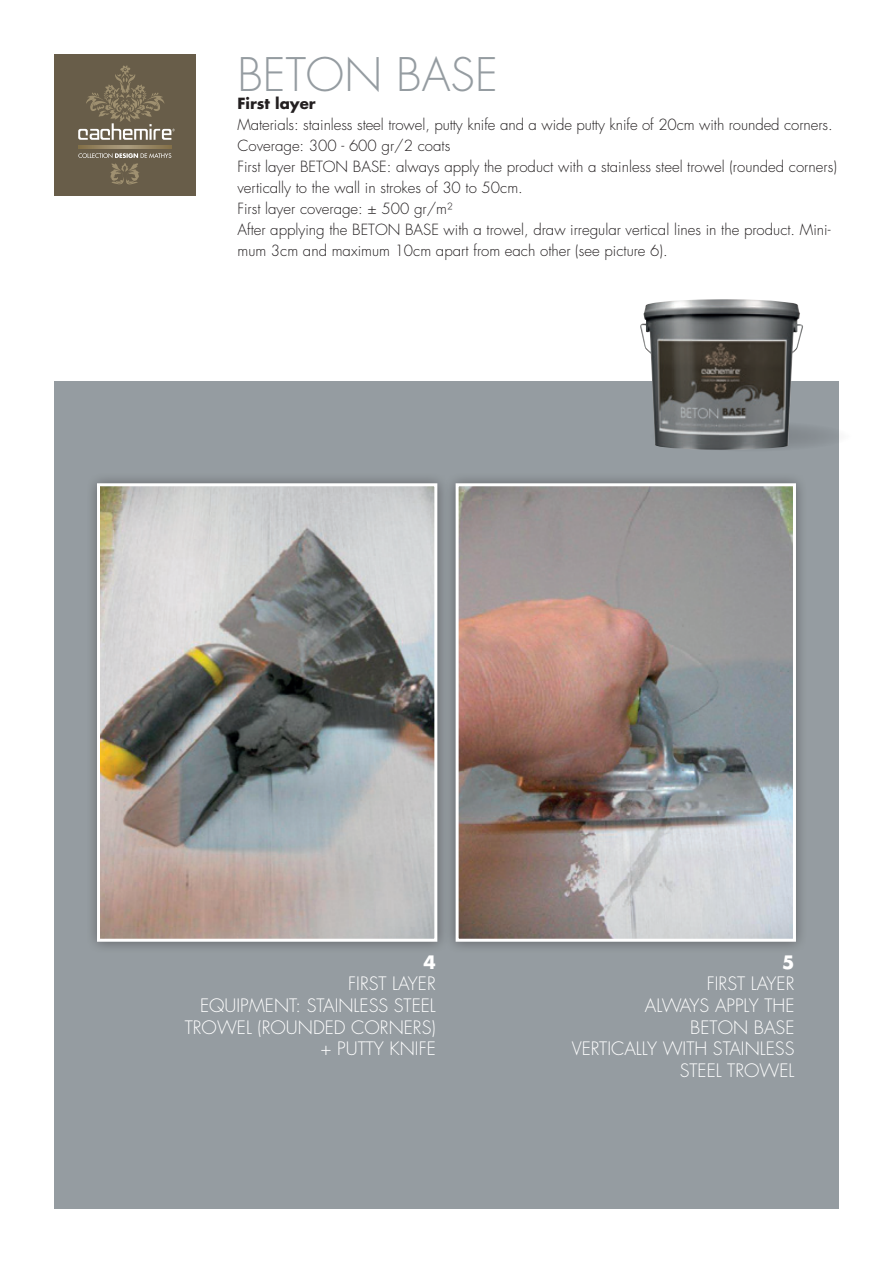
<style>
.page{position:relative;width:893px;height:1263px;background:#fff}
.page>*{position:absolute;margin:0;border:0;box-sizing:border-box;transform-origin:0 0}
.t1{font:300 45px "Futura Std";color:#959ca1}
.t2{font:300 18px/21.6px "Futura Std";color:#fff;text-align:right}
.t3{font:700 18px "Futura Std";color:#fff}
.t4{font:300 15px/21px "Futura Std";color:#231f20}
.t5{font:700 15px "Futura Std";color:#231f20}
</style>
<div class="page">
<div style="left:54px;top:382px;width:785px;height:827px;background:#959ca1"></div>
<div style="left:54px;top:54px;width:141px;height:141px;background:#685d49"></div>
<svg style="left:78px;top:145px;width:93px;height:3px"></svg>
<svg style="left:78px;top:153px;width:93px;height:32px"></svg>
<svg style="left:78px;top:65px;width:97px;height:75px"></svg>
<div style="left:85px;top:472px;width:364px;height:481px;background:#231f20;opacity:.45"></div>
<img style="left:101px;top:487px;width:332px;height:451px">
<div style="left:97px;top:483px;width:340px;height:459px;border:3px solid #fff"></div>
<div style="left:444px;top:472px;width:364px;height:481px;background:#231f20;opacity:.45"></div>
<img style="left:460px;top:487px;width:332px;height:451px">
<div style="left:456px;top:483px;width:340px;height:459px;border:3px solid #fff"></div>
<svg style="left:648px;top:421px;width:205px;height:31px"></svg>
<img style="left:640px;top:299px;width:163px;height:151px">
<h1 class="t1" style="left:237px;top:47px;width:262px">BETON BASE</h1>
<p class="t5" style="left:237px;top:94px;width:80px">First layer</p>
<p class="t4" style="left:237px;top:115px;width:601px">Materials: stainless steel trowel, putty knife and a wide putty knife of 20cm with rounded corners.<br>Coverage: 300 - 600 gr/2 coats<br>First layer BETON BASE: always apply the product with a stainless steel trowel (rounded corners) vertically to the wall in strokes of 30 to 50cm.<br>First layer coverage: ± 500 gr/m²<br>After applying the BETON BASE with a trowel, draw irregular vertical lines in the product. Mini&shy;mum 3cm and maximum 10cm apart from each other (see picture 6).</p>
<p class="t3" style="left:423px;top:950px;width:14px">4</p>
<p class="t2" style="left:185px;top:973px;width:253px">FIRST LAYER<br>EQUIPMENT: STAINLESS STEEL<br>TROWEL (ROUNDED CORNERS) + PUTTY KNIFE</p>
<p class="t3" style="left:782px;top:950px;width:14px">5</p>
<p class="t2" style="left:572px;top:973px;width:224px">FIRST LAYER<br>ALWAYS APPLY THE<br>BETON BASE<br>VERTICALLY WITH STAINLESS<br>STEEL TROWEL</p>
</div>
